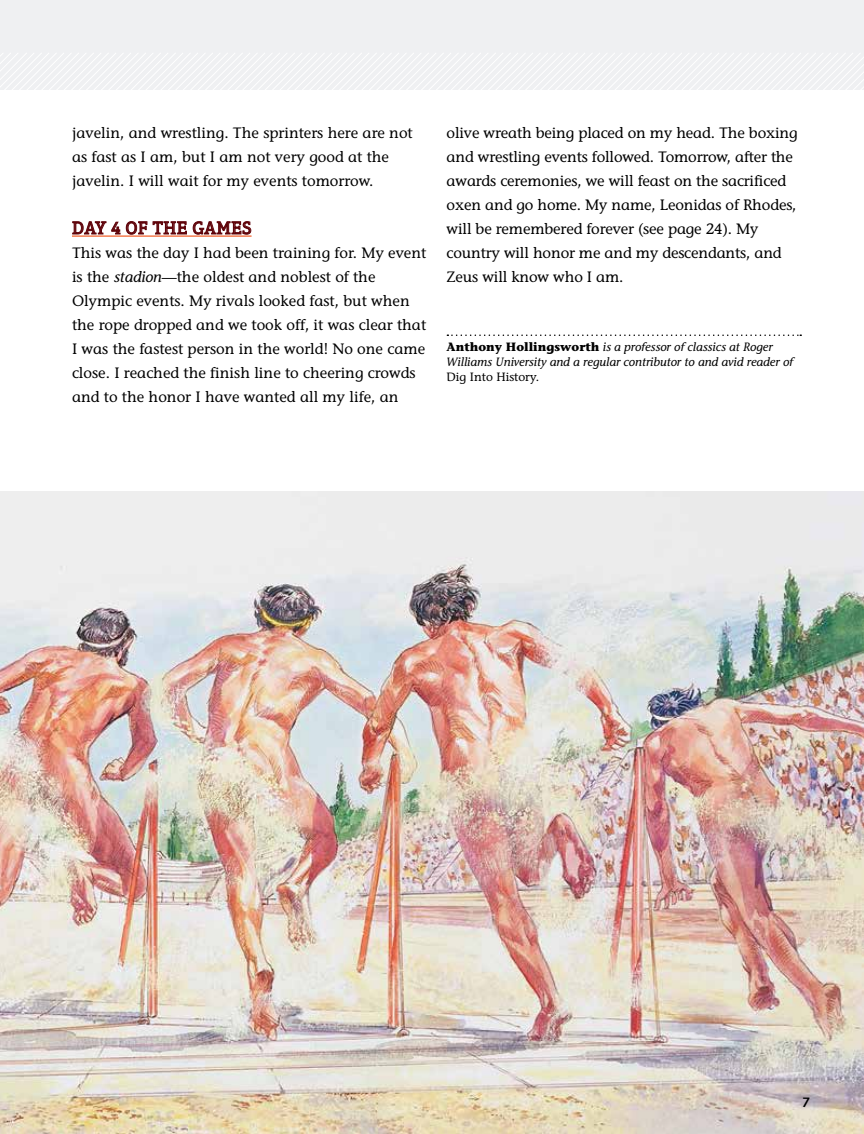
<style>
.page{position:relative;width:864px;height:1134px;background:#fff}
.page>*{position:absolute;margin:0;border:0;box-sizing:border-box;transform-origin:0 0}
.t1{font:18px "Aptifer Slab Com";letter-spacing:.025em;color:#5f0309}
.t2{font:15px/24px "Stone Informal";color:#000}
.t3{font:600 13.5px "Stone Sans";color:#000}
.t4{font:italic 12px/15px "Stone Informal";color:#000}
.t5{font:12px "Stone Informal";color:#000}
.s1{font-style:italic}
.s2{font-weight:700;font-style:normal}
</style>
<div class="page">
<img style="left:0;top:491px;width:864px;height:643px">
<div style="left:0;top:0;width:864px;height:113px;background:#eff0f2"></div>
<div style="left:0;top:90px;width:864px;height:400px;background:#fff"></div>
<hr style="left:72px;top:236px;width:180px;height:1px;background:#f15a22">
<svg style="left:72px;top:221px;width:115px;height:14px"></svg>
<svg style="left:193px;top:221px;width:59px;height:14px"></svg>
<svg style="left:447px;top:334px;width:354px;height:2px"></svg>
<svg style="left:0;top:53px;width:864px;height:37px"></svg>
<p class="t2" style="left:72px;top:121px;width:342px">javelin, and wrestling. The sprinters here are not as fast as I am, but I am not very good at the javelin. I will wait for my events tomorrow.</p>
<p class="t1" style="left:72px;top:218px;width:181px">DAY 4 OF THE GAMES</p>
<p class="t2" style="left:72px;top:241px;width:356px">This was the day I had been training for. My event is the <span class="s1">stadion</span>—the oldest and noblest of the Olympic events. My rivals looked fast, but when the rope dropped and we took off, it was clear that I was the fastest person in the world! No one came close. I reached the finish line to cheering crowds and to the honor I have wanted all my life, an</p>
<p class="t2" style="left:447px;top:121px;width:353px">olive wreath being placed on my head. The boxing and wrestling events followed. Tomorrow, after the awards ceremonies, we will feast on the sacrificed oxen and go home. My name, Leonidas of Rhodes, will be remembered forever (see page 24). My country will honor me and my descendants, and Zeus will know who I am.</p>
<p class="t4" style="left:447px;top:339px;width:348px"><span class="s2">Anthony Hollingsworth</span> is a professor of classics at Roger<br>Williams University and a regular contributor to and avid reader of</p>
<p class="t5" style="left:447px;top:370px;width:94px">Dig Into History.</p>
<p class="t3" style="left:802px;top:1094px;width:9px">7</p>
</div>
